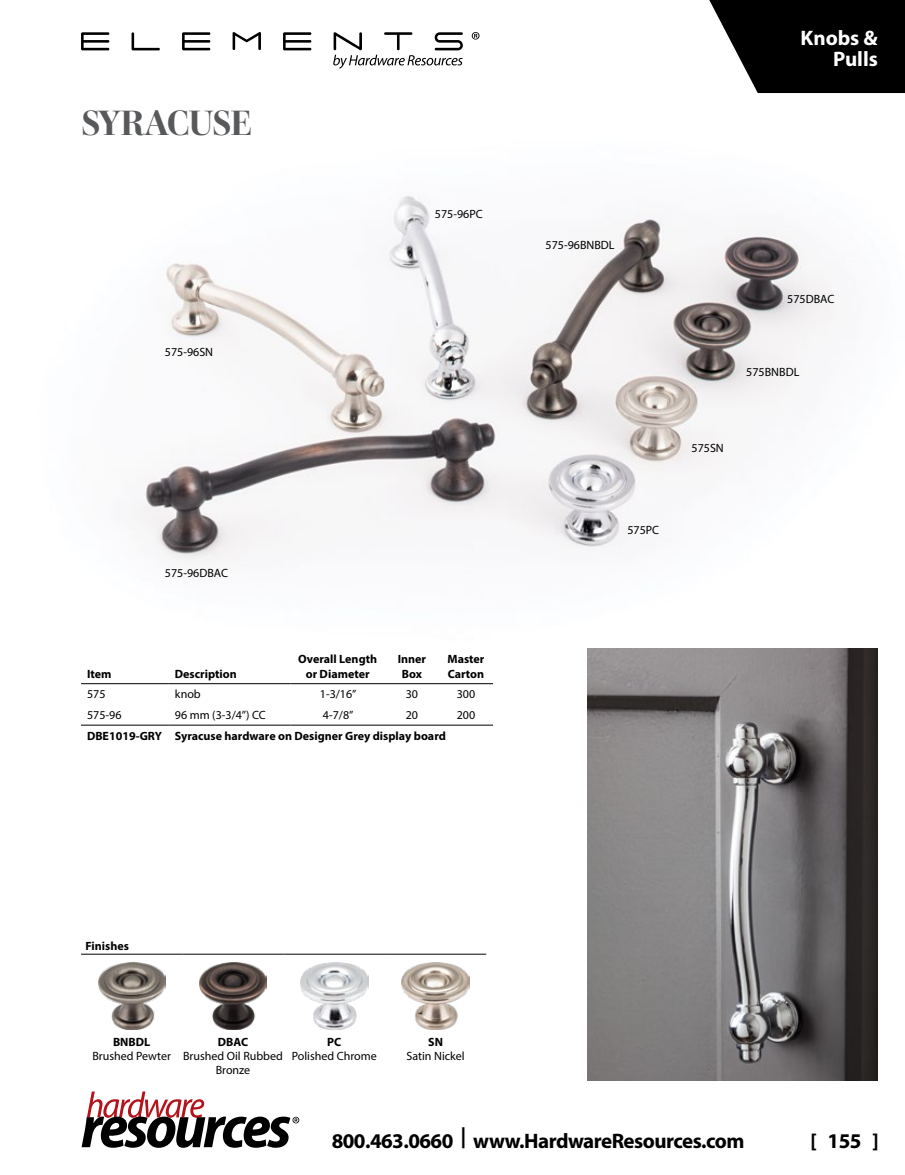
<style>
.page{position:relative;width:905px;height:1175px;background:#fff}
.page>*{position:absolute;margin:0;border:0;box-sizing:border-box;transform-origin:0 0}
.t1{font:700 36px "Mencken Std Head";letter-spacing:-.035em;color:#58595b}
.t2{font:700 21px "Myriad Pro";letter-spacing:-.025em;color:#000}
.t3{font:700 21px/21px "Myriad Pro";letter-spacing:-.005em;color:#fff;text-align:right}
.t4{font:12px/14.4px "Myriad Pro";color:#000;text-align:center}
.t5{font:700 12px/14.4px "Myriad Pro";color:#000;text-align:center}
</style>
<div class="page">
<svg style="left:82px;top:1091px;width:217px;height:56px"></svg>
<svg style="left:81px;top:32px;width:28px;height:18px"></svg>
<svg style="left:131px;top:32px;width:29px;height:18px"></svg>
<svg style="left:182px;top:32px;width:28px;height:18px"></svg>
<svg style="left:232px;top:32px;width:29px;height:18px"></svg>
<svg style="left:283px;top:32px;width:28px;height:18px"></svg>
<svg style="left:333px;top:32px;width:130px;height:37px"></svg>
<svg style="left:471px;top:32px;width:8px;height:8px"></svg>
<svg style="left:709px;top:0;width:195px;height:93px;background:#202020"></svg>
<hr style="left:81px;top:683px;width:88px;height:1px;background:#000">
<hr style="left:169px;top:683px;width:121px;height:1px;background:#000">
<hr style="left:290px;top:683px;width:95px;height:1px;background:#000">
<hr style="left:385px;top:683px;width:54px;height:1px;background:#000">
<hr style="left:439px;top:683px;width:54px;height:1px;background:#000">
<hr style="left:81px;top:725px;width:88px;height:1px;background:#000">
<hr style="left:169px;top:725px;width:121px;height:1px;background:#000">
<hr style="left:290px;top:725px;width:95px;height:1px;background:#000">
<hr style="left:385px;top:725px;width:54px;height:1px;background:#000">
<hr style="left:439px;top:725px;width:54px;height:1px;background:#000">
<img style="left:136px;top:195px;width:695px;height:366px">
<img style="left:587px;top:648px;width:291px;height:432px">
<hr style="left:81px;top:954px;width:101px;height:1px;background:#000">
<hr style="left:182px;top:954px;width:102px;height:1px;background:#000">
<hr style="left:284px;top:954px;width:101px;height:1px;background:#000">
<hr style="left:385px;top:954px;width:101px;height:1px;background:#000">
<img style="left:98px;top:962px;width:67px;height:67px">
<img style="left:199px;top:962px;width:68px;height:67px">
<img style="left:300px;top:962px;width:68px;height:67px">
<img style="left:402px;top:962px;width:67px;height:67px">
<h1 class="t1" style="left:81px;top:102px;width:173px">SYRACUSE</h1>
<p class="t4" style="left:165px;top:344px;width:50px">575-96SN</p>
<p class="t4" style="left:435px;top:207px;width:49px">575-96PC</p>
<p class="t4" style="left:165px;top:565px;width:65px">575-96DBAC</p>
<p class="t5" style="left:87px;top:666px;width:26px">Item</p>
<p class="t5" style="left:175px;top:666px;width:63px">Description</p>
<p class="t5" style="left:298px;top:651px;width:80px">Overall Length or Diameter</p>
<p class="t5" style="left:398px;top:651px;width:30px">Inner<br>Box</p>
<p class="t5" style="left:447px;top:651px;width:38px;text-align:left">Master<br>Carton</p>
<p class="t4" style="left:87px;top:686px;width:20px">575</p>
<p class="t4" style="left:175px;top:686px;width:27px">knob</p>
<p class="t4" style="left:320px;top:686px;width:38px">1-3/16”</p>
<p class="t4" style="left:406px;top:686px;width:14px">30</p>
<p class="t4" style="left:457px;top:686px;width:20px">300</p>
<p class="t4" style="left:87px;top:707px;width:36px">575-96</p>
<p class="t4" style="left:175px;top:707px;width:92px">96 mm (3-3/4”) CC</p>
<p class="t4" style="left:323px;top:707px;width:32px">4-7/8”</p>
<p class="t4" style="left:406px;top:707px;width:14px">20</p>
<p class="t4" style="left:457px;top:707px;width:20px">200</p>
<p class="t5" style="left:87px;top:728px;width:360px">DBE1019-GRY Syracuse hardware on Designer Grey display board</p>
<h2 class="t3" style="left:800px;top:27px;width:79px">Knobs &amp;<br>Pulls</h2>
<p class="t4" style="left:545px;top:237px;width:71px">575-96BNBDL</p>
<p class="t4" style="left:627px;top:522px;width:33px">575PC</p>
<p class="t4" style="left:787px;top:291px;width:49px">575DBAC</p>
<p class="t4" style="left:746px;top:364px;width:55px">575BNBDL</p>
<p class="t4" style="left:691px;top:440px;width:34px">575SN</p>
<p class="t5" style="left:86px;top:938px;width:45px">Finishes</p>
<p class="t5" style="left:113px;top:1034px;width:39px">BNBDL</p>
<p class="t4" style="left:92px;top:1048px;width:80px">Brushed Pewter</p>
<p class="t5" style="left:218px;top:1034px;width:32px">DBAC</p>
<p class="t4" style="left:183px;top:1048px;width:101px">Brushed Oil Rubbed<br>Bronze</p>
<p class="t5" style="left:327px;top:1034px;width:16px">PC</p>
<p class="t4" style="left:292px;top:1048px;width:87px">Polished Chrome</p>
<p class="t5" style="left:428px;top:1034px;width:16px">SN</p>
<p class="t4" style="left:406px;top:1048px;width:60px">Satin Nickel</p>
<h2 class="t2" style="left:332px;top:1127px;width:414px">800.463.0660 | www.HardwareResources.com</h2>
<h2 class="t2" style="left:810px;top:1127px;width:70px">[ 155 ]</h2>
</div>
